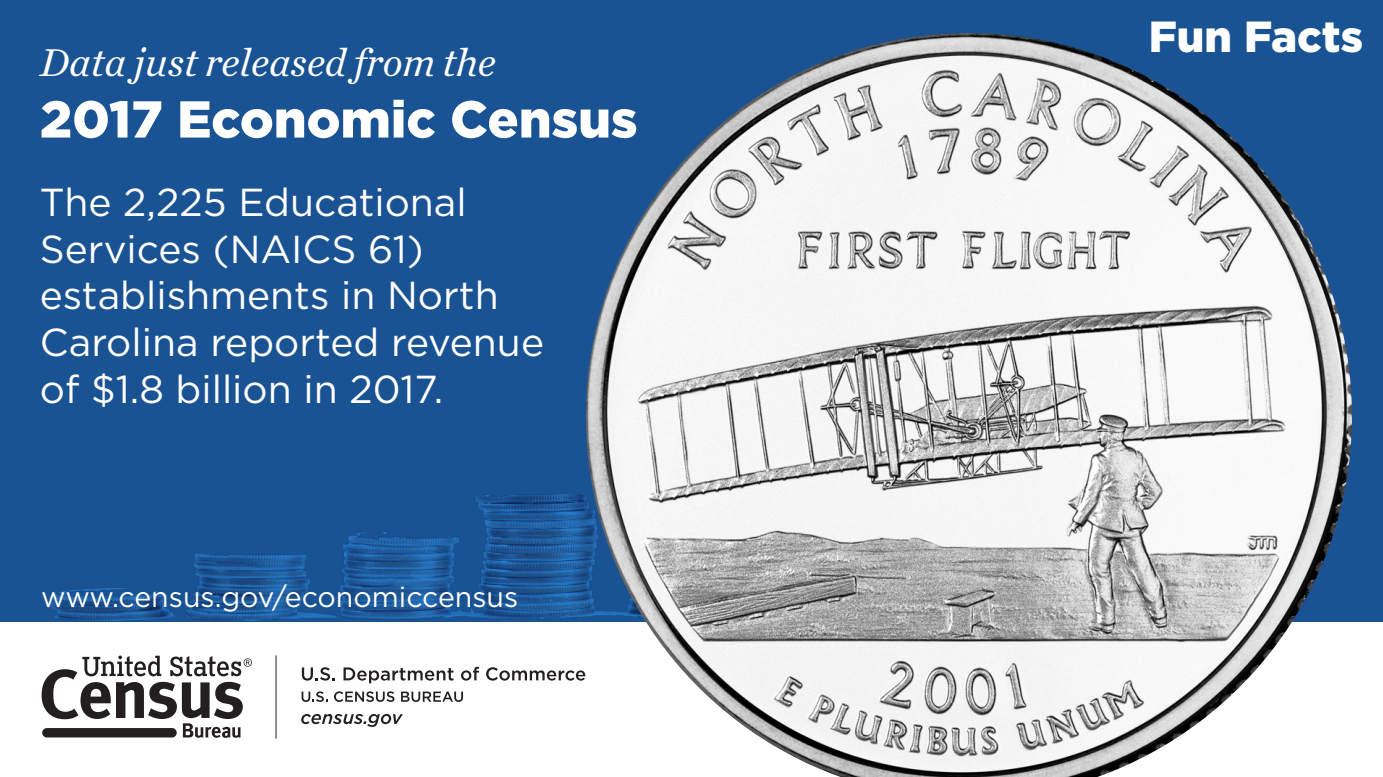
<style>
.page{position:relative;width:1383px;height:777px;background:#fff}
.page>*{position:absolute;margin:0;border:0;box-sizing:border-box;transform-origin:0 0}
.t1{font:900 51.75px "Gotham";color:#fff}
.t2{font:900 43.5px "Gotham";color:#fff}
.t3{font:italic 40.65px "Chronicle Text G1";color:#fff}
.t4{font:39px/46.8px "Gotham";color:#fff}
.t5{font:28.5px "Gotham";color:#fff}
</style>
<div class="page">
<div style="left:0;top:0;width:1383px;height:631px;background:#1a5393"></div>
<img style="left:51px;top:493px;width:535px;height:128px">
<div style="left:0;top:622px;width:1383px;height:155px;background:#fff"></div>
<svg style="left:302px;top:667px;width:33px;height:14px"></svg>
<svg style="left:344px;top:667px;width:110px;height:16px"></svg>
<svg style="left:461px;top:667px;width:18px;height:14px"></svg>
<svg style="left:486px;top:667px;width:99px;height:14px"></svg>
<svg style="left:302px;top:691px;width:26px;height:11px"></svg>
<svg style="left:334px;top:691px;width:60px;height:11px"></svg>
<svg style="left:401px;top:691px;width:62px;height:11px"></svg>
<svg style="left:301px;top:714px;width:102px;height:13px"></svg>
<hr style="left:276px;top:655px;width:1px;height:84px;background:#231f20">
<svg style="left:42px;top:656px;width:210px;height:82px"></svg>
<img style="left:586px;top:33px;width:766px;height:744px">
<p class="t3" style="left:40px;top:31px;width:457px">Data just released from the</p>
<h1 class="t1" style="left:40px;top:84px;width:599px">2017 Economic Census</h1>
<p class="t4" style="left:40px;top:178px;width:506px">The 2,225 Educational<br>Services (NAICS 61) establishments in North<br>Carolina reported revenue of $1.8 billion in 2017.</p>
<p class="t5" style="left:41px;top:578px;width:479px">www.census.gov/economiccensus</p>
<p class="t2" style="left:1149px;top:6px;width:216px">Fun Facts</p>
</div>
